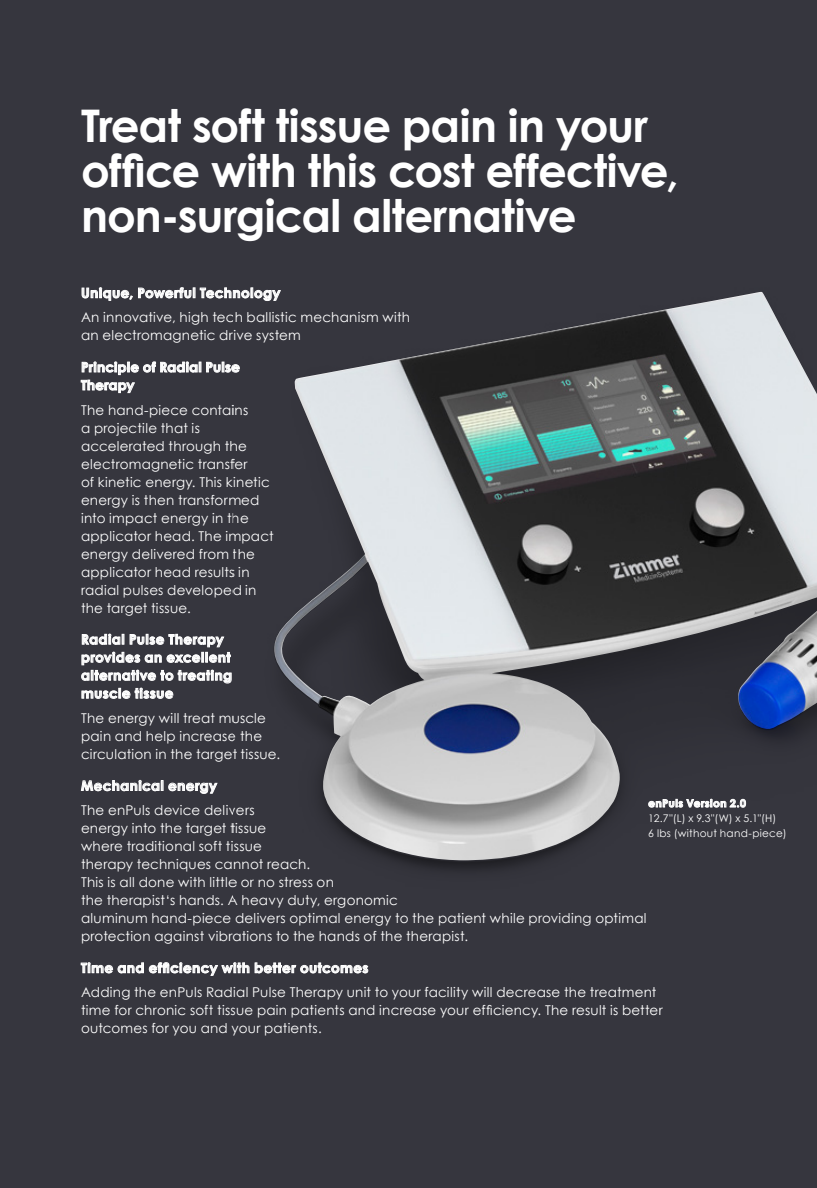
<style>
.page{position:relative;width:817px;height:1188px;background:#36363e}
.page>*{position:absolute;margin:0;border:0;box-sizing:border-box;transform-origin:0 0}
.t1{font:700 45px/45px "Century Gothic";letter-spacing:-.015em;color:#fff}
.t2{font:13.5px/18px "Century Gothic";letter-spacing:.015em;color:#fff}
.t3{font:700 13.5px/18px "Century Gothic";letter-spacing:.035em;color:#fff}
.t4{font:10.5px/15px "Century Gothic";letter-spacing:.025em;color:#fff}
.t5{font:700 10.5px "Century Gothic";letter-spacing:.05em;color:#fff}
</style>
<div class="page">
<svg style="left:82px;top:287px;width:152px;height:14px"></svg>
<svg style="left:81px;top:361px;width:153px;height:32px"></svg>
<svg style="left:81px;top:634px;width:151px;height:65px"></svg>
<svg style="left:81px;top:780px;width:136px;height:14px"></svg>
<svg style="left:81px;top:962px;width:168px;height:14px"></svg>
<svg style="left:255px;top:962px;width:113px;height:11px"></svg>
<img style="left:274px;top:292px;width:543px;height:568px">
<svg style="left:648px;top:799px;width:98px;height:9px"></svg>
<h1 class="t1" style="left:81px;top:102px;width:599px">Treat soft tissue pain in your office with this cost effective, non-surgical alternative</h1>
<p class="t3" style="left:81px;top:284px;width:201px">Unique, Powerful Technology</p>
<p class="t2" style="left:81px;top:308px;width:330px">An innovative, high tech ballistic mechanism with an electromagnetic drive system</p>
<p class="t3" style="left:81px;top:358px;width:160px">Principle of Radial Pulse<br>Therapy</p>
<p class="t2" style="left:81px;top:401px;width:194px">The hand-piece contains<br>a projectile that is accelerated through the electromagnetic transfer<br>of kinetic energy. This kinetic energy is then transformed into impact energy in the applicator head. The impact energy delivered from the applicator head results in radial pulses developed in the target tissue.</p>
<p class="t3" style="left:81px;top:630px;width:152px">Radial Pulse Therapy provides an excellent alternative to treating muscle tissue</p>
<p class="t2" style="left:81px;top:709px;width:201px">The energy will treat muscle pain and help increase the circulation in the target tissue.</p>
<p class="t3" style="left:81px;top:776px;width:137px">Mechanical energy</p>
<p class="t2" style="left:81px;top:801px;width:567px">The enPuls device delivers<br>energy into the target tissue<br>where traditional soft tissue<br>therapy techniques cannot reach.<br>This is all done with little or no stress on<br>the therapist‘s hands. A heavy duty, ergonomic<br>aluminum hand-piece delivers optimal energy to the patient while providing optimal protection against vibrations to the hands of the therapist.</p>
<p class="t3" style="left:81px;top:959px;width:289px">Time and efficiency with better outcomes</p>
<p class="t2" style="left:81px;top:983px;width:583px">Adding the enPuls Radial Pulse Therapy unit to your facility will decrease the treatment time for chronic soft tissue pain patients and increase your efficiency. The result is better outcomes for you and your patients.</p>
<p class="t5" style="left:648px;top:797px;width:99px">enPuls Version 2.0</p>
<p class="t4" style="left:648px;top:811px;width:140px">12.7"(L) x 9.3"(W) x 5.1"(H)<br>6 lbs (without hand-piece)</p>
</div>
